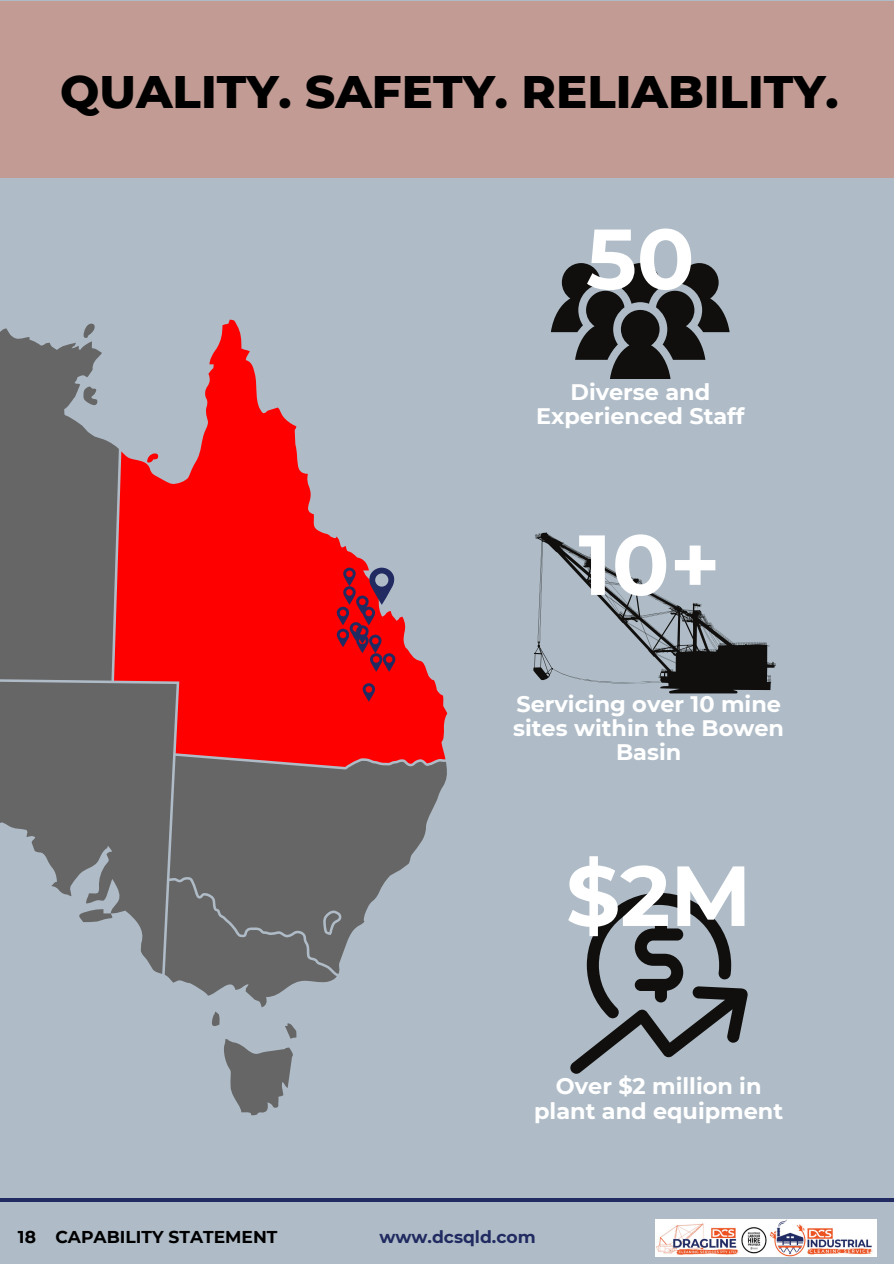
<style>
.page{position:relative;width:894px;height:1264px;background:#fff}
.page>*{position:absolute;margin:0;border:0;box-sizing:border-box;transform-origin:0 0}
.t1{font:700 85.05px "Montserrat";color:#fff}
.t2{font:800 46.5px "Montserrat";color:#000}
.t3{font:700 22.5px/24.2px "Montserrat";color:#fff;text-align:center}
.t4{font:700 22.35px/24.8px "Montserrat";color:#fff;text-align:center}
.t5{font:700 17.1px "Montserrat";color:#000}
.t6{font:700 17.1px "Montserrat";color:#212b61}
</style>
<div class="page">
<div style="left:0;top:0;width:893px;height:1263px;background:#afbcc7"></div>
<img style="left:655px;top:1219px;width:220px;height:37px">
<hr style="left:0;top:1198px;width:893px;height:3px;background:#212b61">
<svg style="left:0;top:322px;width:447px;height:793px"></svg>
<svg style="left:362px;top:683px;width:12px;height:18px"></svg>
<svg style="left:336px;top:567px;width:59px;height:105px;background:#b71d2d"></svg>
<div style="left:0;top:2px;width:893px;height:175px;background:#c19b94"></div>
<svg style="left:551px;top:263px;width:178px;height:116px"></svg>
<svg style="left:533px;top:532px;width:242px;height:161px"></svg>
<svg style="left:570px;top:892px;width:177px;height:181px"></svg>
<p class="t2" style="left:60px;top:62px;width:779px">QUALITY. SAFETY. RELIABILITY.</p>
<p class="t1" style="left:586px;top:207px;width:110px">50</p>
<p class="t4" style="left:536px;top:379px;width:210px">Diverse and<br>Experienced Staff</p>
<p class="t1" style="left:578px;top:512px;width:143px">10+</p>
<p class="t3" style="left:513px;top:692px;width:272px">Servicing over 10 mine sites within the Bowen<br>Basin</p>
<p class="t1" style="left:565px;top:843px;width:187px">$2M</p>
<p class="t4" style="left:534px;top:1073px;width:250px">Over $2 million in plant and equipment</p>
<h3 class="t5" style="left:18px;top:1226px;width:261px">18 CAPABILITY STATEMENT</h3>
<h3 class="t6" style="left:379px;top:1226px;width:158px">www.dcsqld.com</h3>
</div>
